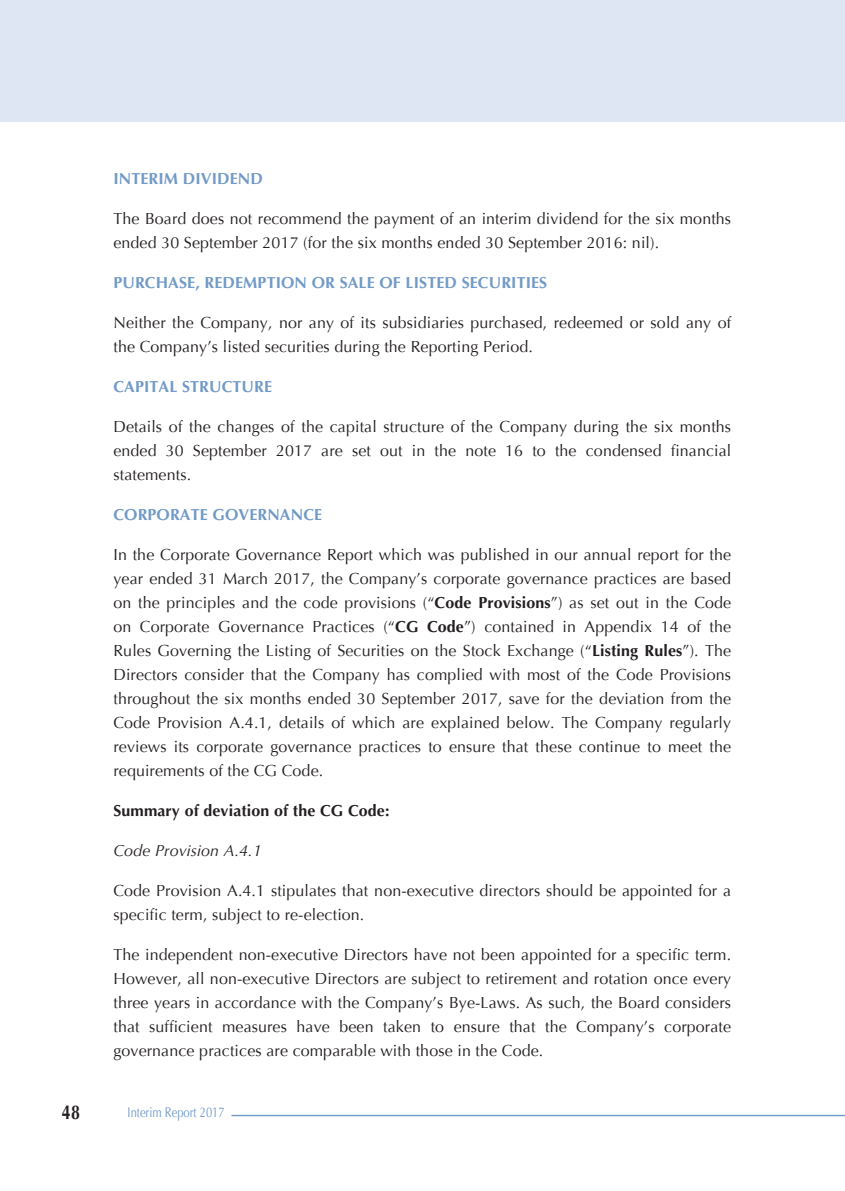
<style>
.page{position:relative;width:845px;height:1191px;background:#fff}
.page>*{position:absolute;margin:0;border:0;box-sizing:border-box;transform-origin:0 0}
.t1{font:700 20px "Optima";color:#231f20;scale:.8 1}
.t2{font:16px/24px "Optima";letter-spacing:.01em;color:#231f20}
.t3{font:700 16px "Optima";letter-spacing:.01em;color:#719ac7}
.t4{font:700 16px "Optima";letter-spacing:.01em;color:#231f20}
.t5{font:italic 16px "Optima";letter-spacing:.01em;color:#231f20}
.t6{font:14px "Optima";color:#719ac7;scale:.8 1}
.s1{font-weight:700}
</style>
<div class="page">
<hr style="left:231px;top:1114px;width:614px;height:2px;background:#719ac7">
<div style="left:0;top:0;width:845px;height:121px;background:#dde6f2"></div>
<p class="t3" style="left:113px;top:169px;width:151px">INTERIM DIVIDEND</p>
<p class="t2" style="left:113px;top:206px;width:619px">The Board does not recommend the payment of an interim dividend for the six months ended 30 September 2017 (for the six months ended 30 September 2016: nil).</p>
<p class="t3" style="left:113px;top:273px;width:435px">PURCHASE, REDEMPTION OR SALE OF LISTED SECURITIES</p>
<p class="t2" style="left:113px;top:310px;width:619px">Neither the Company, nor any of its subsidiaries purchased, redeemed or sold any of the Company’s listed securities during the Reporting Period.</p>
<p class="t3" style="left:113px;top:377px;width:160px">CAPITAL STRUCTURE</p>
<p class="t2" style="left:113px;top:414px;width:619px;text-align:justify">Details of the changes of the capital structure of the Company during the six months ended 30 September 2017 are set out in the note 16 to the condensed financial statements.</p>
<p class="t3" style="left:113px;top:505px;width:210px">CORPORATE GOVERNANCE</p>
<p class="t2" style="left:113px;top:542px;width:619px;text-align:justify">In the Corporate Governance Report which was published in our annual report for the year ended 31 March 2017, the Company’s corporate governance practices are based on the principles and the code provisions (“<span class="s1">Code Provisions</span>”) as set out in the Code on Corporate Governance Practices (“<span class="s1">CG Code</span>”) contained in Appendix 14 of the Rules Governing the Listing of Securities on the Stock Exchange (“<span class="s1">Listing Rules</span>”). The Directors consider that the Company has complied with most of the Code Provisions throughout the six months ended 30 September 2017, save for the deviation from the Code Provision A.4.1, details of which are explained below. The Company regularly reviews its corporate governance practices to ensure that these continue to meet the requirements of the CG Code.</p>
<p class="t4" style="left:113px;top:801px;width:277px">Summary of deviation of the CG Code:</p>
<p class="t5" style="left:113px;top:841px;width:150px">Code Provision A.4.1</p>
<p class="t2" style="left:113px;top:878px;width:619px">Code Provision A.4.1 stipulates that non-executive directors should be appointed for a specific term, subject to re-election.</p>
<p class="t2" style="left:113px;top:942px;width:619px;text-align:justify">The independent non-executive Directors have not been appointed for a specific term.<br>However, all non-executive Directors are subject to retirement and rotation once every three years in accordance with the Company’s Bye-Laws. As such, the Board considers that sufficient measures have been taken to ensure that the Company’s corporate governance practices are comparable with those in the Code.</p>
<p class="t1" style="left:62px;top:1100px;width:25px">48</p>
<p class="t6" style="left:128px;top:1104px;width:123px">Interim Report 2017</p>
</div>
